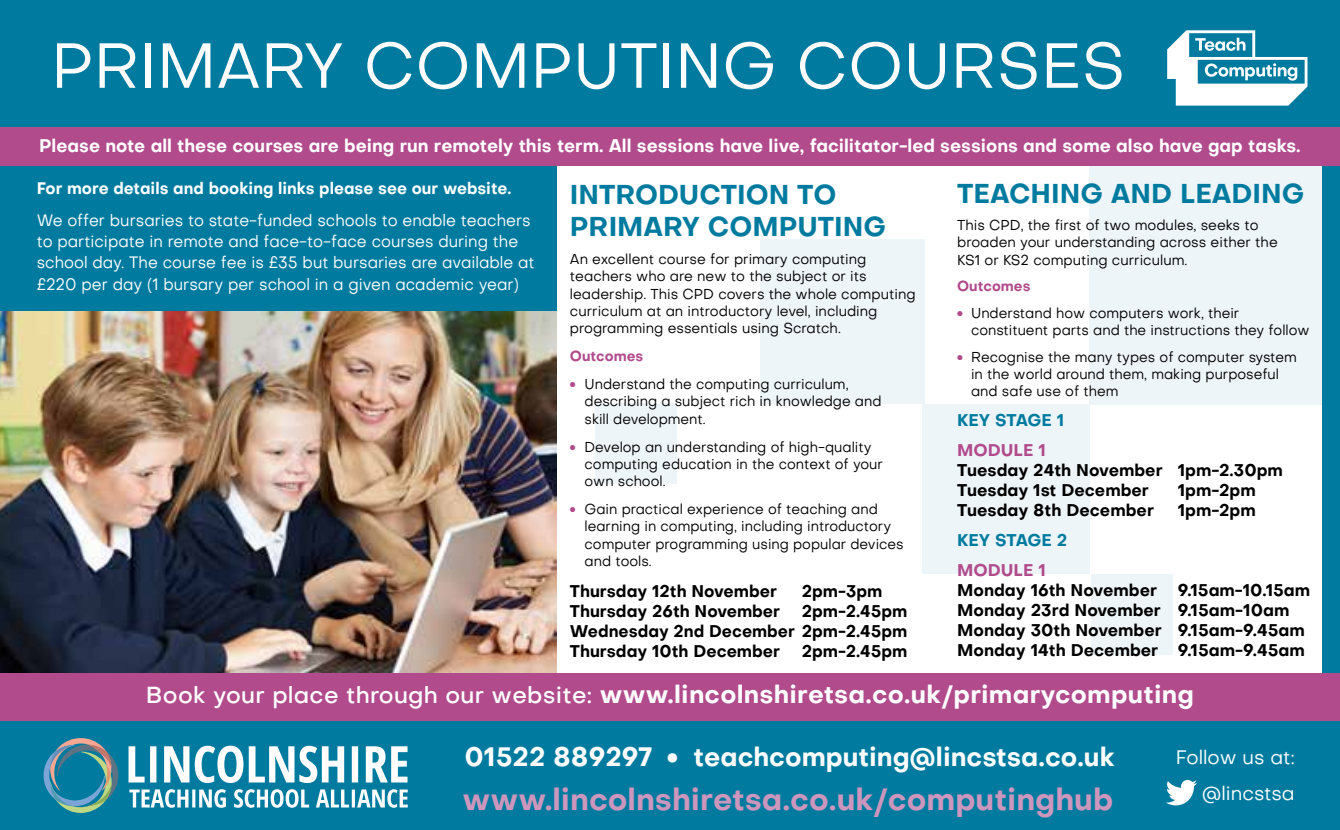
<style>
.page{position:relative;width:1340px;height:830px;background:#fff}
.page>*{position:absolute;margin:0;border:0;box-sizing:border-box;transform-origin:0 0}
.t1{font:63px "Objectivity";color:#fff}
.t2{font:700 30.38px "Objectivity";color:#cd96bc}
.t3{font:700 26.78px/32.2px "Objectivity";color:#007b9f}
.t4{font:700 26.1px "Objectivity";color:#fff}
.t5{font:700 24.75px "Objectivity";letter-spacing:.01em;color:#fff}
.t6{font:19.35px "Objectivity";color:#fff}
.t7{font:700 18px "Objectivity";color:#fff;scale:.96 1}
.t8{font:700 16.65px/20px "Objectivity";color:#000}
.t9{font:700 16.65px/20px "Objectivity";color:#000;text-align:justify;scale:.96 1}
.t10{font:700 16.65px "Objectivity";letter-spacing:-.01em;color:#007b9f}
.t11{font:700 16.65px "Objectivity";color:#b14b8c}
.t12{font:16.43px/21.2px "Objectivity";color:#fff;scale:.95 1}
.t13{font:700 16.43px "Objectivity";color:#fff;scale:.95 1}
.t14{font:14.17px/17.1px "Objectivity";color:#000;scale:.96 1}
.t15{font:14.17px/17.1px "Objectivity";color:#000}
.t16{font:700 14.17px "Objectivity";color:#b14b8c;scale:.96 1}
.s1{font-family:"Objectivity Super";color:#b14b8c}
.s2{font-weight:500;font-size:22.95px}
.s3{font-family:"Objectivity Super";font-weight:400}
</style>
<div class="page">
<div style="left:1089px;top:153px;width:250px;height:251px;background:#eef5f9"></div>
<div style="left:1091px;top:574px;width:81px;height:80px;background:#eef5f9"></div>
<div style="left:595px;top:403px;width:81px;height:80px;background:#eef5f9"></div>
<div style="left:921px;top:404px;width:168px;height:169px;background:#eef5f9"></div>
<div style="left:759px;top:239px;width:165px;height:165px;background:#eef5f9"></div>
<div style="left:0;top:147px;width:556px;height:322px;background:#007b9f"></div>
<div style="left:0;top:0;width:1339px;height:161px;background:#007b9f"></div>
<img style="left:0;top:311px;width:556px;height:362px">
<svg style="left:1167px;top:30px;width:140px;height:76px"></svg>
<div style="left:1322px;top:3px;width:17px;height:799px;background:#007b9f"></div>
<div style="left:0;top:128px;width:1339px;height:38px;background:#b14b8c"></div>
<div style="left:0;top:673px;width:1339px;height:51px;background:#b14b8c"></div>
<div style="left:0;top:721px;width:1339px;height:108px;background:#007b9f"></div>
<svg style="left:128px;top:745px;width:280px;height:62px"></svg>
<svg style="left:44px;top:738px;width:75px;height:74px"></svg>
<svg style="left:1166px;top:779px;width:31px;height:26px"></svg>
<h1 class="t1" style="left:51px;top:24px;width:1076px">PRIMARY COMPUTING COURSES</h1>
<p class="t7" style="left:39px;top:133px;width:1315px">Please note all these courses are being run remotely this term. All sessions have live, facilitator-led sessions and some also have gap tasks.</p>
<p class="t13" style="left:37px;top:176px;width:501px">For more details and booking links please see our website.</p>
<p class="t12" style="left:37px;top:209px;width:525px">We offer bursaries to state-funded schools to enable teachers to participate in remote and face-to-face courses during the school day. The course fee is £35 but bursaries are available at £220 per day (1 bursary per school in a given academic year)</p>
<h3 class="t3" style="left:570px;top:178px;width:318px">INTRODUCTION TO<br>PRIMARY COMPUTING</h3>
<p class="t15" style="left:570px;top:250px;width:347px">An excellent course for primary computing teachers who are new to the subject or its leadership. This CPD covers the whole computing curriculum at an introductory level, including programming essentials using Scratch.</p>
<p class="t16" style="left:570px;top:345px;width:78px">Outcomes</p>
<p class="t14" style="left:584px;top:375px;width:311px;text-indent:-15px"><span class="s1">•</span> Understand the computing curriculum, describing a subject rich in knowledge and skill development.</p>
<p class="t14" style="left:584px;top:438px;width:312px;text-indent:-15px"><span class="s1">•</span> Develop an understanding of high-quality computing education in the context of your own school.</p>
<p class="t14" style="left:584px;top:500px;width:334px;text-indent:-15px"><span class="s1">•</span> Gain practical experience of teaching and learning in computing, including introductory computer programming using popular devices and tools.</p>
<p class="t9" style="left:570px;top:580px;width:217px">Thursday 12th November</p>
<p class="t9" style="left:801px;top:580px;width:85px">2pm-3pm</p>
<p class="t9" style="left:570px;top:600px;width:220px">Thursday 26th November</p>
<p class="t9" style="left:570px;top:600px;width:353px;text-indent:232px">2pm-2.45pm Wednesday 2nd December 2pm-2.45pm Thursday 10th December</p>
<p class="t9" style="left:801px;top:640px;width:111px">2pm-2.45pm</p>
<h3 class="t3" style="left:957px;top:177px;width:349px">TEACHING AND LEADING</h3>
<p class="t15" style="left:957px;top:216px;width:322px">This CPD, the first of two modules, seeks to broaden your understanding across either the<br>KS1 or KS2 computing curriculum.</p>
<p class="t16" style="left:957px;top:276px;width:78px">Outcomes</p>
<p class="t14" style="left:971px;top:304px;width:354px;text-indent:-14px"><span class="s1">•</span> Understand how computers work, their constituent parts and the instructions they follow</p>
<p class="t14" style="left:971px;top:348px;width:341px;text-indent:-14px"><span class="s1">•</span> Recognise the many types of computer system in the world around them, making purposeful and safe use of them</p>
<p class="t10" style="left:957px;top:408px;width:109px">KEY STAGE 1</p>
<p class="t11" style="left:957px;top:438px;width:90px">MODULE 1</p>
<p class="t8" style="left:957px;top:459px;width:327px">Tuesday 24th November 1pm-2.30pm<br>Tuesday 1st December</p>
<p class="t8" style="left:1177px;top:480px;width:80px">1pm-2pm</p>
<p class="t8" style="left:957px;top:500px;width:198px">Tuesday 8th December</p>
<p class="t8" style="left:1177px;top:500px;width:80px">1pm-2pm</p>
<p class="t10" style="left:957px;top:528px;width:112px">KEY STAGE 2</p>
<p class="t11" style="left:957px;top:557px;width:90px">MODULE 1</p>
<p class="t8" style="left:957px;top:579px;width:354px">Monday 16th November 9.15am-10.15am Monday 23rd November 9.15am-10am Monday 30th November 9.15am-9.45am Monday 14th December 9.15am-9.45am</p>
<h3 class="t5" style="left:146px;top:676px;width:1049px"><span class="s2">Book your place through our website:</span> www.lincolnshiretsa.co.uk/primarycomputing</h3>
<h3 class="t4" style="left:464px;top:737px;width:651px">01522 889297 <span class="s3">•</span> teachcomputing@lincstsa.co.uk</h3>
<h2 class="t2" style="left:462px;top:776px;width:652px">www.lincolnshiretsa.co.uk/computinghub</h2>
<h3 class="t6" style="left:1201px;top:780px;width:94px">@lincstsa</h3>
<h3 class="t6" style="left:1175px;top:744px;width:120px">Follow us at:</h3>
</div>
